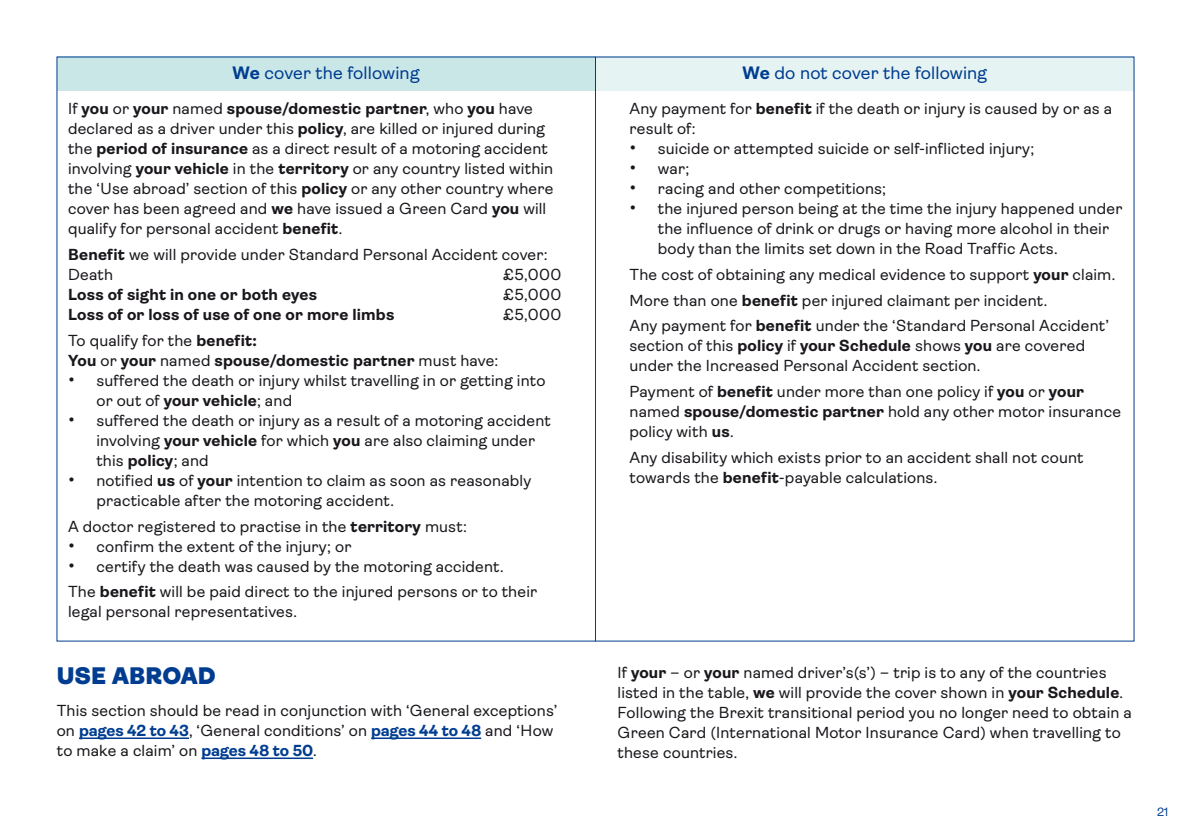
<style>
.page{position:relative;width:1191px;height:840px;background:#fff}
.page>*{position:absolute;margin:0;border:0;box-sizing:border-box;transform-origin:0 0}
.t1{font:900 24px "Ambit";letter-spacing:.005em;color:#003d90}
.t2{font:18px "Ambit";letter-spacing:.005em;color:#003d90}
.t3{font:16px/20px "Ambit";letter-spacing:.01em;color:#1a171c}
.t4{font:700 16px/20px "Ambit";letter-spacing:.015em;color:#1a171c}
.t5{font:12px "Ambit";color:#003d90}
.s1{font-weight:700}
.s2{font-weight:400}
.s3{font-size:20px}
.s4{font-weight:700;color:#003d90}
</style>
<div class="page">
<div style="left:57px;top:57px;width:538px;height:34px;background:#cae7e8"></div>
<div style="left:595px;top:57px;width:539px;height:34px;background:#e6f3f3"></div>
<hr style="left:595px;top:57px;width:1px;height:584px;background:#003d90">
<hr style="left:79px;top:737px;width:110px;height:1px;background:#003d90">
<hr style="left:371px;top:737px;width:110px;height:1px;background:#003d90">
<hr style="left:201px;top:757px;width:112px;height:1px;background:#003d90">
<p class="t2" style="left:232px;top:62px;width:189px"><span class="s1">We</span> cover the following</p>
<p class="t3" style="left:68px;top:99px;width:487px">If <span class="s1">you</span> or <span class="s1">your</span> named <span class="s1">spouse/domestic partner</span>, who <span class="s1">you</span> have declared as a driver under this <span class="s1">policy</span>, are killed or injured during the <span class="s1">period of insurance</span> as a direct result of a motoring accident involving <span class="s1">your vehicle</span> in the <span class="s1">territory</span> or any country listed within the ‘Use abroad’ section of this <span class="s1">policy</span> or any other country where cover has been agreed and <span class="s1">we</span> have issued a Green Card <span class="s1">you</span> will qualify for personal accident <span class="s1">benefit</span>.</p>
<p class="t3" style="left:68px;top:244px;width:481px"><span class="s1">Benefit</span> we will provide under Standard Personal Accident cover:<br>Death</p>
<p class="t3" style="left:503px;top:264px;width:59px">£5,000</p>
<p class="t4" style="left:68px;top:284px;width:251px">Loss of sight in one or both eyes</p>
<p class="t3" style="left:503px;top:284px;width:59px">£5,000</p>
<p class="t4" style="left:68px;top:304px;width:328px">Loss of or loss of use of one or more limbs</p>
<p class="t3" style="left:503px;top:304px;width:59px">£5,000</p>
<p class="t4" style="left:68px;top:330px;width:432px"><span class="s2">To qualify for the</span> benefit:<br>You <span class="s2">or</span> your <span class="s2">named</span> spouse/domestic partner <span class="s2">must have:</span></p>
<p class="t3" style="left:96px;top:370px;width:450px;text-indent:-28px"><span class="s3">•</span> suffered the death or injury whilst travelling in or getting into or out of <span class="s1">your vehicle</span>; and</p>
<p class="t3" style="left:96px;top:410px;width:456px;text-indent:-28px"><span class="s3">•</span> suffered the death or injury as a result of a motoring accident involving <span class="s1">your vehicle</span> for which <span class="s1">you</span> are also claiming under this <span class="s1">policy</span>; and</p>
<p class="t3" style="left:96px;top:470px;width:436px;text-indent:-28px"><span class="s3">•</span> notified <span class="s1">us</span> of <span class="s1">your</span> intention to claim as soon as reasonably practicable after the motoring accident.</p>
<p class="t3" style="left:68px;top:516px;width:400px">A doctor registered to practise in the <span class="s1">territory</span> must:</p>
<p class="t3" style="left:68px;top:536px;width:285px"><span class="s3">•</span> confirm the extent of the injury; or</p>
<p class="t3" style="left:68px;top:553px;width:470px;line-height:25.6px"><span class="s3">•</span> certify the death was caused by the motoring accident.<br>The <span class="s1">benefit</span> will be paid direct to the injured persons or to their</p>
<p class="t3" style="left:68px;top:601px;width:230px">legal personal representatives.</p>
<p class="t1" style="left:57px;top:662px;width:160px">USE ABROAD</p>
<p class="t3" style="left:57px;top:700px;width:502px">This section should be read in conjunction with ‘General exceptions’ on <span class="s4">pages 42 to 43</span>, ‘General conditions’ on <span class="s4">pages 44 to 48</span> and ‘How to make a claim’ on <span class="s4">pages 48 to 50</span>.</p>
<p class="t2" style="left:742px;top:62px;width:246px"><span class="s1">We</span> do not cover the following</p>
<p class="t3" style="left:629px;top:99px;width:484px">Any payment for <span class="s1">benefit</span> if the death or injury is caused by or as a result of:</p>
<p class="t3" style="left:629px;top:139px;width:406px"><span class="s3">•</span> suicide or attempted suicide or self-inflicted injury;</p>
<p class="t3" style="left:629px;top:159px;width:61px"><span class="s3">•</span> war;</p>
<p class="t3" style="left:629px;top:179px;width:258px"><span class="s3">•</span> racing and other competitions;</p>
<p class="t3" style="left:658px;top:199px;width:466px;text-indent:-28px"><span class="s3">•</span> the injured person being at the time the injury happened under the influence of drink or drugs or having more alcohol in their body than the limits set down in the Road Traffic Acts.</p>
<p class="t3" style="left:629px;top:262px;width:487px;line-height:25.6px">The cost of obtaining any medical evidence to support <span class="s1">your</span> claim.<br>More than one <span class="s1">benefit</span> per injured claimant per incident.<br>Any payment for <span class="s1">benefit</span> under the ‘Standard Personal Accident’</p>
<p class="t3" style="left:629px;top:336px;width:457px">section of this <span class="s1">policy</span> if <span class="s1">your Schedule</span> shows <span class="s1">you</span> are covered under the Increased Personal Accident section.</p>
<p class="t3" style="left:629px;top:381px;width:493px">Payment of <span class="s1">benefit</span> under more than one policy if <span class="s1">you</span> or <span class="s1">your </span>named <span class="s1">spouse/domestic partner</span> hold any other motor insurance policy with <span class="s1">us</span>.</p>
<p class="t3" style="left:629px;top:447px;width:455px">Any disability which exists prior to an accident shall not count towards the <span class="s1">benefit</span>-payable calculations.</p>
<p class="t3" style="left:617px;top:662px;width:516px">If <span class="s1">your</span> – or <span class="s1">your</span> named driver’s(s’) – trip is to any of the countries listed in the table, <span class="s1">we</span> will provide the cover shown in <span class="s1">your Schedule</span>.<br>Following the Brexit transitional period you no longer need to obtain a Green Card (International Motor Insurance Card) when travelling to these countries.</p>
<p class="t5" style="left:1157px;top:804px;width:13px">21</p>
</div>
